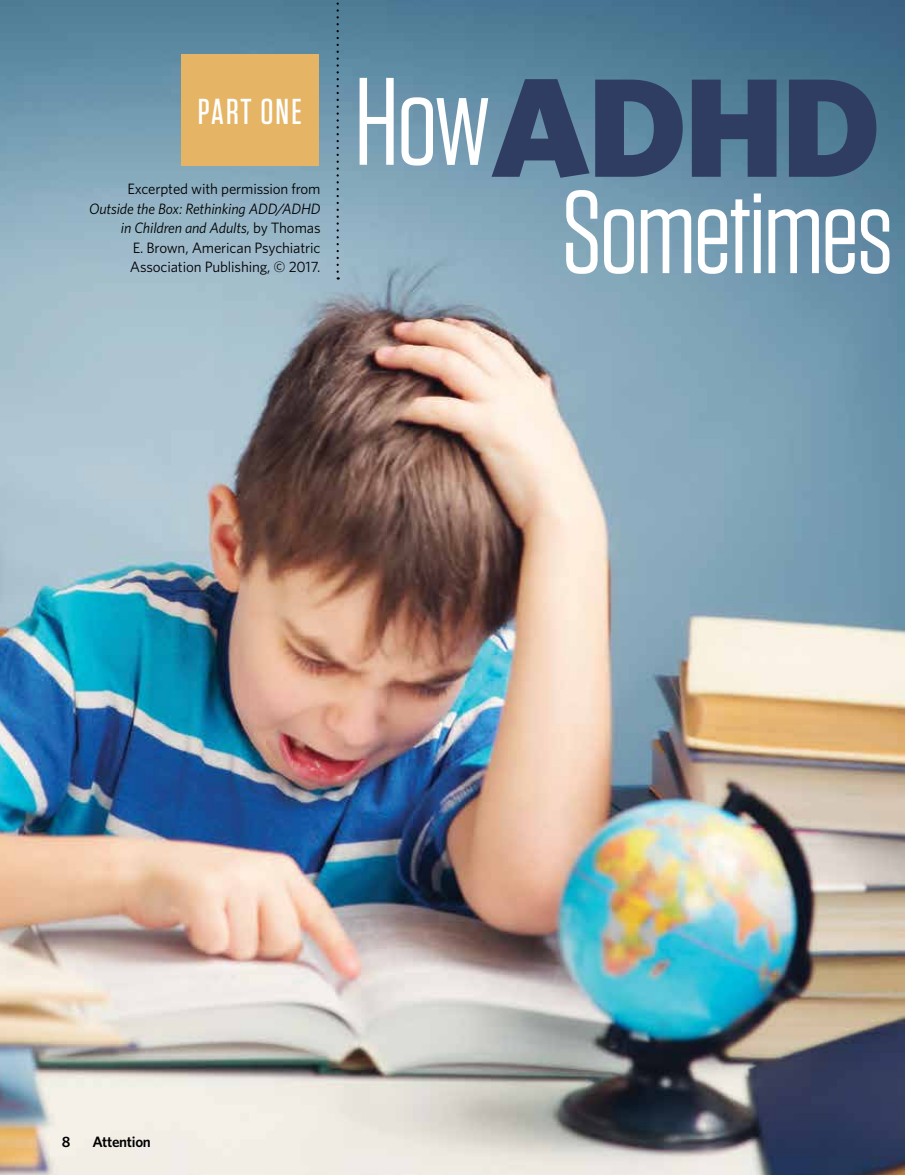
<style>
.page{position:relative;width:905px;height:1175px;background:#fff}
.page>*{position:absolute;margin:0;border:0;box-sizing:border-box;transform-origin:0 0}
.t1{font:900 140.85px "Whitney";color:#303d63}
.t2{font:117.6px "Tungsten";letter-spacing:-.02em;color:#fff}
.t3{font:500 36px "Tungsten";letter-spacing:.06em;color:#fff}
.t4{font:15px/19.5px "Whitney";letter-spacing:-.01em;color:#000;text-align:right}
.t5{font:600 15px "Whitney";letter-spacing:-.02em;color:#000}
.s1{font-style:italic}
.s2{font-family:"Tungsten";font-weight:400;font-size:124.2px;color:#fff}
</style>
<div class="page">
<img style="left:0;top:0;width:904px;height:1174px">
<svg style="left:336px;top:0;width:3px;height:279px"></svg>
<div style="left:181px;top:54px;width:138px;height:111px;background:#e5b465"></div>
<h3 class="t3" style="left:198px;top:93px;width:105px">PART ONE</h3>
<p class="t4" style="left:127px;top:179px;width:194px">Excerpted with permission from</p>
<p class="t4" style="left:89px;top:199px;width:233px"><span class="s1">Outside the Box: Rethinking ADD/ADHD in Children and Adults</span>, by Thomas<br>E. Brown, American Psychiatric Association Publishing, © 2017.</p>
<h1 class="t1" style="left:354px;top:42px;width:528px"><span class="s2">How</span>ADHD</h1>
<h2 class="t2" style="left:561px;top:172px;width:334px">Sometimes</h2>
<p class="t5" style="left:62px;top:1132px;width:10px">8</p>
<p class="t5" style="left:92px;top:1132px;width:60px">Attention</p>
</div>
